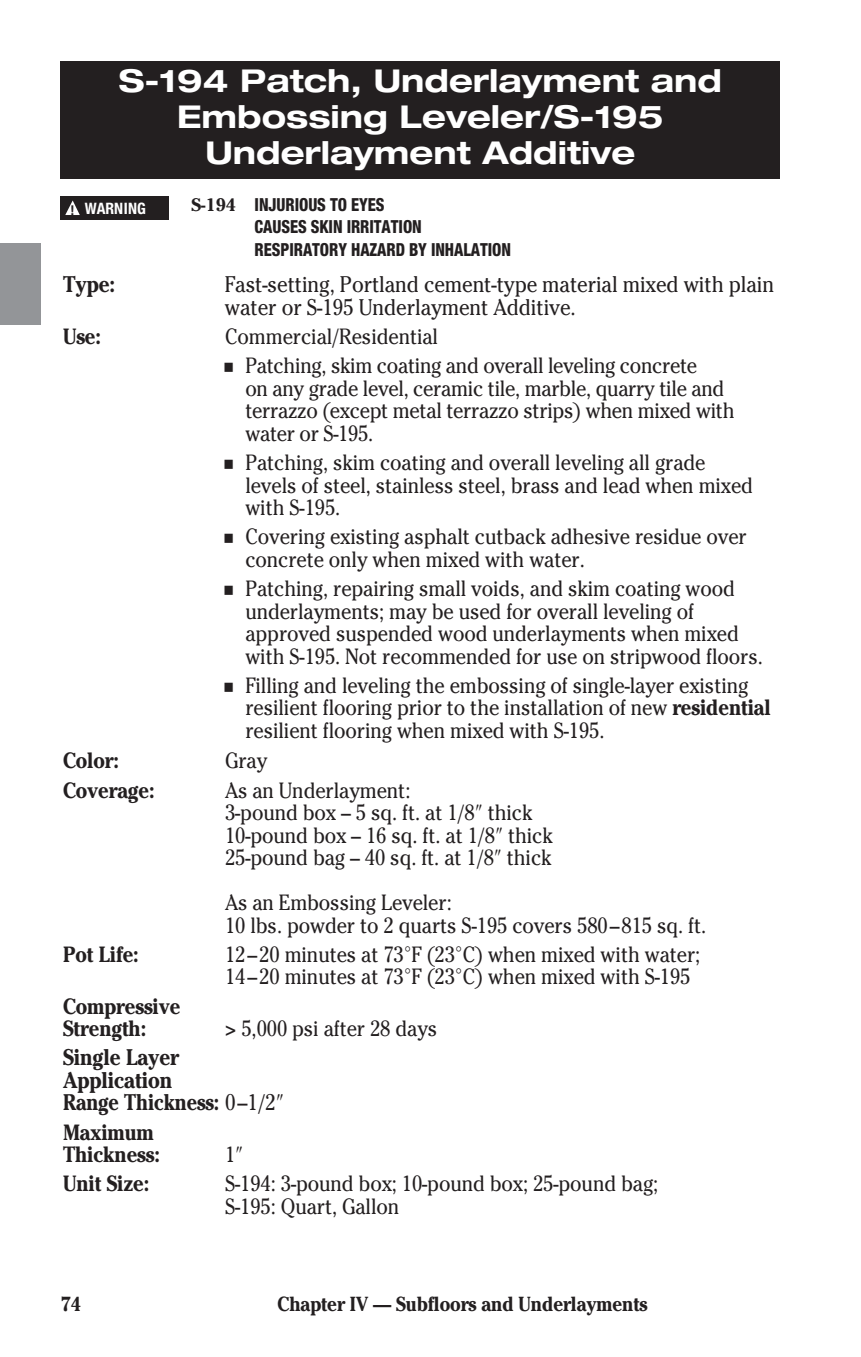
<style>
.page{position:relative;width:861px;height:1357px;background:#fff}
.page>*{position:absolute;margin:0;border:0;box-sizing:border-box;transform-origin:0 0}
.t1{font:700 expanded 31.5px/36px "Helvetica Neue";color:#fff;text-align:center}
.t2{font:22.5px/22.5px "Cheltenham";letter-spacing:-.005em;color:#231f20;scale:.9 1}
.t3{font:700 22.5px/22.5px "Cheltenham";letter-spacing:-.005em;color:#231f20;scale:.9 1}
.t4{font:22.05px/22.5px "Cheltenham";letter-spacing:-.005em;color:#231f20;scale:.9 1}
.t5{font:700 22.05px/22.5px "Cheltenham";letter-spacing:-.005em;color:#231f20;scale:.9 1}
.t6{font:700 20.25px "Cheltenham";letter-spacing:-.005em;color:#231f20;scale:.9 1}
.t7{font:800 condensed 18px/22.5px "Helvetica Neue";letter-spacing:-.005em;color:#231f20;scale:.9 1}
.t8{font:700 condensed 15.75px "Helvetica Neue";color:#fff}
.s1{font-size:13.5px;color:#231f20}
.s2{font-family:"Cheltenham";font-weight:700;font-stretch:normal}
.s3{font-weight:700}
.s4{font-weight:400}
</style>
<div class="page">
<div style="left:0;top:243px;width:40px;height:81px;background:#939598"></div>
<div style="left:61px;top:61px;width:719px;height:118px;background:#231f20"></div>
<div style="left:61px;top:196px;width:108px;height:23px;background:#231f20"></div>
<svg style="left:65px;top:200px;width:15px;height:15px"></svg>
<h1 class="t1" style="left:119px;top:66px;width:605px">S-194 Patch, Underlayment and<br>Embossing Leveler/S-195<br>Underlayment Additive</h1>
<p class="t8" style="left:70px;top:203px;width:77px"><span class="s1">!</span> WARNING</p>
<p class="t7" style="left:255px;top:195px;width:286px;text-indent:-63px"><span class="s2">S-194</span> INJURIOUS TO EYES<br>CAUSES SKIN IRRITATION<br>RESPIRATORY HAZARD BY INHALATION</p>
<p class="t3" style="left:63px;top:276px;width:59px">Type:</p>
<p class="t2" style="left:225px;top:273px;width:612px">Fast-setting, Portland cement-type material mixed with plain water or S-195 Underlayment Additive.</p>
<p class="t5" style="left:63px;top:327px;width:44px">Use:</p>
<p class="t4" style="left:245px;top:322px;width:503px;line-height:29.2px;text-indent:-20px">Commercial/Residential<br>Patching, skim coating and overall leveling concrete</p>
<p class="t4" style="left:245px;top:377px;width:545px">on any grade level, ceramic tile, marble, quarry tile and terrazzo (except metal terrazzo strips) when mixed with water or S-195.</p>
<p class="t4" style="left:245px;top:451px;width:566px">Patching, skim coating and overall leveling all grade levels of steel, stainless steel, brass and lead when mixed with S-195.</p>
<p class="t4" style="left:245px;top:525px;width:558px">Covering existing asphalt cutback adhesive residue over concrete only when mixed with water.</p>
<p class="t4" style="left:245px;top:577px;width:576px">Patching, repairing small voids, and skim coating wood underlayments; may be used for overall leveling of approved suspended wood underlayments when mixed with S-195. Not recommended for use on stripwood floors.</p>
<p class="t4" style="left:245px;top:674px;width:585px">Filling and leveling the embossing of single-layer existing resilient flooring prior to the installation of new <span class="s3">residential </span>resilient flooring when mixed with S-195.</p>
<p class="t5" style="left:63px;top:752px;width:64px">Color:</p>
<p class="t4" style="left:225px;top:749px;width:49px">Gray</p>
<p class="t5" style="left:63px;top:781px;width:103px">Coverage:</p>
<p class="t4" style="left:225px;top:779px;width:365px">As an Underlayment:<br>3-pound box – 5 sq. ft. at 1/8 thick<br>10-pound box – 16 sq. ft. at 1/8 thick<br>25-pound bag – 40 sq. ft. at 1/8 thick</p>
<p class="t4" style="left:225px;top:891px;width:536px">As an Embossing Leveler:<br>10 lbs. powder to 2 quarts S-195 covers 580–815 sq. ft.</p>
<p class="t5" style="left:63px;top:945px;width:86px">Pot Life:</p>
<p class="t4" style="left:225px;top:943px;width:529px">12–20 minutes at 73°F (23°C) when mixed with water;<br>14–20 minutes at 73°F (23°C) when mixed with S-195</p>
<p class="t5" style="left:63px;top:997px;width:132px">Compressive<br>Strength:</p>
<p class="t4" style="left:225px;top:1017px;width:237px"><span class="s3">&gt;</span> 5,000 psi after 28 days</p>
<p class="t3" style="left:63px;top:1048px;width:238px">Single Layer<br>Application<br>Range Thickness: <span class="s4">0–1/2</span></p>
<p class="t5" style="left:63px;top:1123px;width:109px">Maximum<br>Thickness:</p>
<p class="t4" style="left:225px;top:1143px;width:13px">1</p>
<p class="t5" style="left:63px;top:1175px;width:97px">Unit Size:</p>
<p class="t4" style="left:225px;top:1172px;width:483px">S-194: 3-pound box; 10-pound box; 25-pound bag;<br>S-195: Quart, Gallon</p>
<p class="t6" style="left:61px;top:1296px;width:24px">74</p>
<p class="t6" style="left:277px;top:1296px;width:412px">Chapter IV — Subfloors and Underlayments</p>
</div>
